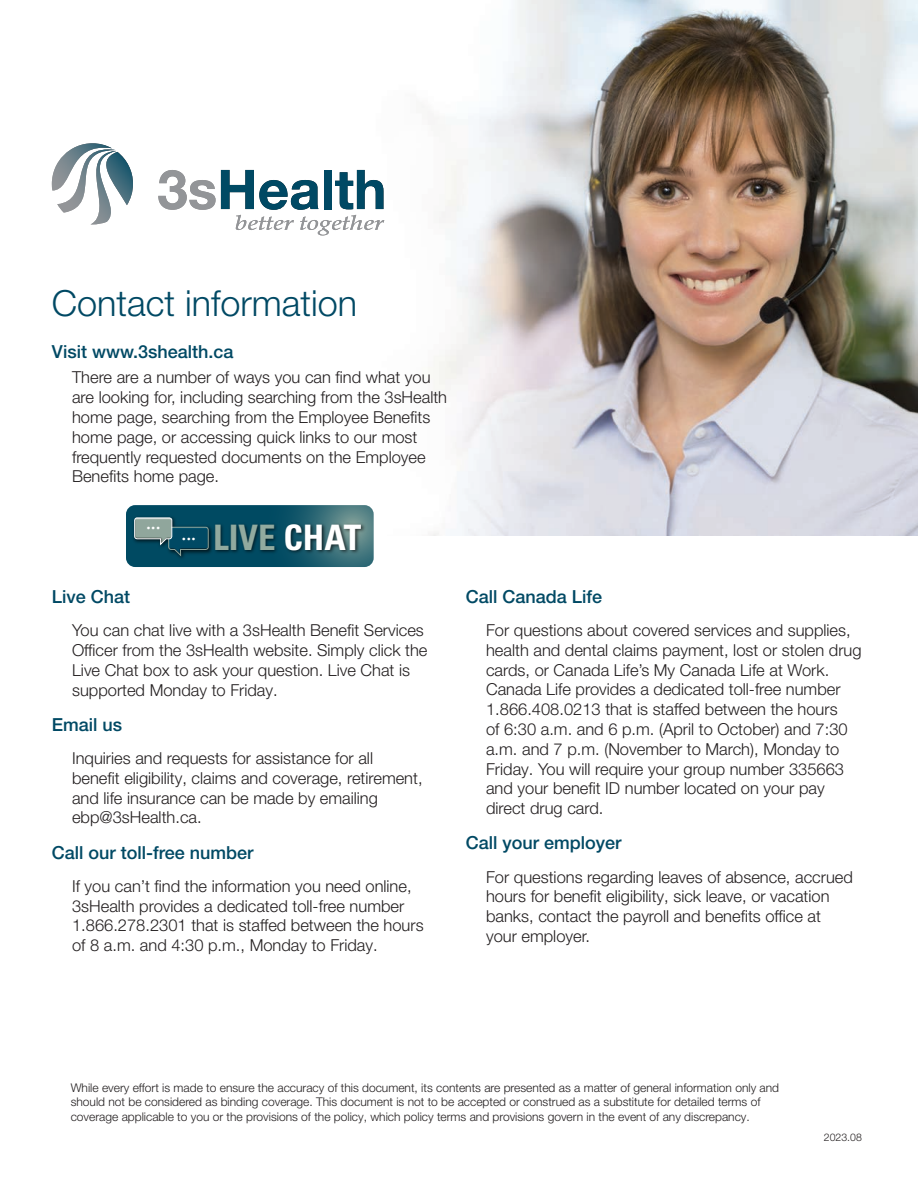
<style>
.page{position:relative;width:918px;height:1188px;background:#fff}
.page>*{position:absolute;margin:0;border:0;box-sizing:border-box;transform-origin:0 0}
.t1{font:300 36px "Helvetica Neue LT Pro";color:#004964}
.t2{font:700 condensed 35.1px "Univers";color:#91aa9f}
.t3{font:700 18.6px "Garamond";color:#fff}
.t4{font:500 18px "Helvetica Neue LT Pro";color:#004964}
.t5{font:300 16.5px/19.8px "Helvetica Neue LT Pro";color:#231f20}
.t6{font:300 12px/14.4px "Helvetica Neue LT Pro";color:#231f20}
.t7{font:300 10.5px "Helvetica Neue LT Pro";color:#231f20}
.s1{color:#fff}
</style>
<div class="page">
<img style="left:250px;top:0;width:668px;height:536px">
<svg style="left:52px;top:143px;width:81px;height:81px"></svg>
<svg style="left:158px;top:170px;width:226px;height:65px"></svg>
<svg style="left:126px;top:505px;width:248px;height:62px;background:#1d5666"></svg>
<p class="t1" style="left:52px;top:282px;width:307px">Contact information</p>
<p class="t4" style="left:52px;top:341px;width:183px">Visit www.3shealth.ca</p>
<p class="t5" style="left:72px;top:367px;width:377px">There are a number of ways you can find what you are looking for, including searching from the 3sHealth home page, searching from the Employee Benefits home page, or accessing quick links to our most frequently requested documents on the Employee Benefits home page.</p>
<p class="t3" style="left:146px;top:512px;width:16px">...</p>
<p class="t3" style="left:182px;top:523px;width:16px">...</p>
<p class="t2" style="left:213px;top:516px;width:150px">LIVE <span class="s1">CHAT</span></p>
<p class="t4" style="left:52px;top:586px;width:80px">Live Chat</p>
<p class="t5" style="left:72px;top:620px;width:357px">You can chat live with a 3sHealth Benefit Services Officer from the 3sHealth website. Simply click the Live Chat box to ask your question. Live Chat is supported Monday to Friday.</p>
<p class="t4" style="left:52px;top:714px;width:72px">Email us</p>
<p class="t5" style="left:72px;top:748px;width:303px">Inquiries and requests for assistance for all</p>
<p class="t5" style="left:72px;top:768px;width:352px">benefit eligibility, claims and coverage, retirement, and life insurance can be made by emailing ebp@3sHealth.ca.</p>
<p class="t4" style="left:52px;top:841px;width:203px">Call our toll-free number</p>
<p class="t5" style="left:72px;top:876px;width:353px">If you can’t find the information you need online,<br>3sHealth provides a dedicated toll-free number<br>1.866.278.2301 that is staffed between the hours</p>
<p class="t5" style="left:72px;top:935px;width:307px">of 8 a.m. and 4:30 p.m., Monday to Friday.</p>
<p class="t4" style="left:466px;top:585px;width:138px">Call Canada Life</p>
<p class="t5" style="left:486px;top:620px;width:377px">For questions about covered services and supplies, health and dental claims payment, lost or stolen drug cards, or Canada Life’s My Canada Life at Work.<br>Canada Life provides a dedicated toll-free number 1.866.408.0213 that is staffed between the hours<br>of 6:30 a.m. and 6 p.m. (April to October) and 7:30 a.m. and 7 p.m. (November to March), Monday to Friday. You will require your group number 335663 and your benefit ID number located on your pay direct drug card.</p>
<p class="t4" style="left:466px;top:832px;width:157px">Call your employer</p>
<p class="t5" style="left:486px;top:866px;width:368px">For questions regarding leaves of absence, accrued hours for benefit eligibility, sick leave, or vacation banks, contact the payroll and benefits office at</p>
<p class="t5" style="left:486px;top:926px;width:105px">your employer.</p>
<p class="t6" style="left:71px;top:1080px;width:710px">While every effort is made to ensure the accuracy of this document, its contents are presented as a matter of general information only and should not be considered as binding coverage. This document is not to be accepted or construed as a substitute for detailed terms of coverage applicable to you or the provisions of the policy, which policy terms and provisions govern in the event of any discrepancy.</p>
<p class="t7" style="left:824px;top:1131px;width:39px">2023.08</p>
</div>
